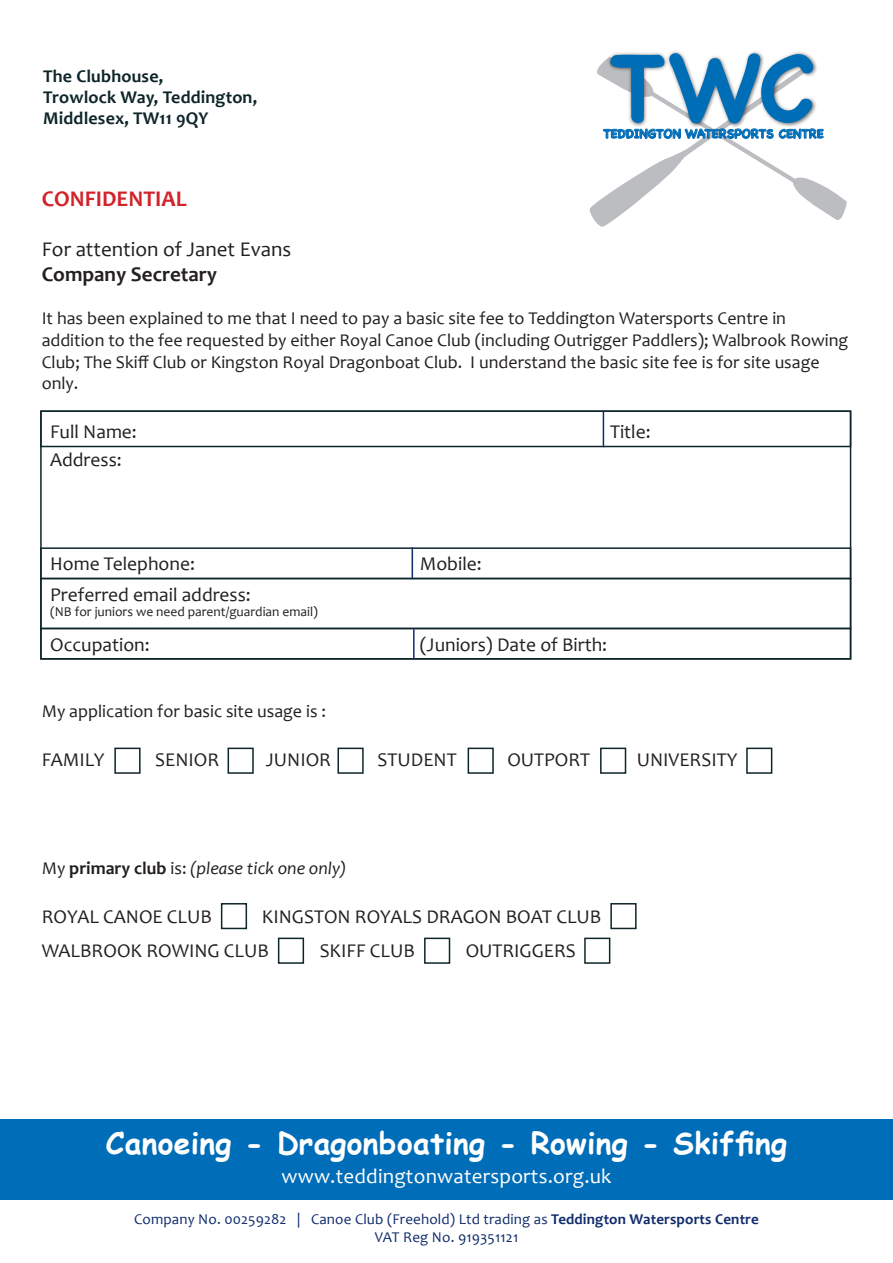
<style>
.page{position:relative;width:893px;height:1263px;background:#fff}
.page>*{position:absolute;margin:0;border:0;box-sizing:border-box;transform-origin:0 0}
.t1{font:700 30px "Comic Sans MS";letter-spacing:.01em;color:#fff}
.t2{font:700 22.5px "Candara";color:#d1232a}
.t3{font:21px "Candara";letter-spacing:.01em;color:#fff}
.t4{font:21px "Candara";color:#231f20}
.t5{font:700 21px "Candara";color:#231f20}
.t6{font:19.5px "Candara";color:#231f20}
.t7{font:18px/21.6px "Candara";color:#231f20}
.t8{font:700 18px/21px "Candara";letter-spacing:.01em;color:#0e252a}
.t9{font:italic 18px "Candara";color:#231f20}
.t10{font:15px/18px "Candara";letter-spacing:.01em;color:#102c6d;text-align:center}
.t11{font:13.5px "Candara";color:#231f20}
.t12{font:700 12.3px "Chalkboard";color:#006db7}
.s1{font-style:normal}
.s2{font-weight:700;font-style:normal}
.s3{font-weight:700}
</style>
<div class="page">
<div style="left:40px;top:410px;width:811px;height:37px;border:2px solid #0e252a"></div>
<div style="left:40px;top:547px;width:811px;height:32px;border:2px solid #0e252a"></div>
<div style="left:40px;top:628px;width:811px;height:32px;border:2px solid #0e252a"></div>
<div style="left:40px;top:578px;width:811px;height:51px;border:2px solid #0e252a"></div>
<hr style="left:603px;top:410px;width:1px;height:37px;background:#102c6d">
<hr style="left:412px;top:547px;width:1px;height:32px;background:#102c6d">
<hr style="left:413px;top:629px;width:2px;height:31px;background:#102c6d">
<svg style="left:589px;top:53px;width:258px;height:174px"></svg>
<div style="left:221px;top:903px;width:26px;height:26px;border:2px solid #0e252a"></div>
<div style="left:278px;top:937px;width:26px;height:27px;border:2px solid #0e252a"></div>
<div style="left:114px;top:748px;width:27px;height:26px;border:2px solid #0e252a"></div>
<div style="left:424px;top:937px;width:26px;height:27px;border:2px solid #0e252a"></div>
<div style="left:584px;top:937px;width:26px;height:27px;border:2px solid #0e252a"></div>
<div style="left:228px;top:748px;width:26px;height:26px;border:2px solid #0e252a"></div>
<div style="left:337px;top:748px;width:27px;height:26px;border:2px solid #0e252a"></div>
<div style="left:468px;top:748px;width:26px;height:26px;border:2px solid #0e252a"></div>
<div style="left:600px;top:748px;width:26px;height:26px;border:2px solid #0e252a"></div>
<div style="left:746px;top:748px;width:26px;height:26px;border:2px solid #0e252a"></div>
<div style="left:610px;top:903px;width:27px;height:26px;border:2px solid #0e252a"></div>
<div style="left:0;top:1119px;width:893px;height:81px;background:#006db8"></div>
<p class="t8" style="left:43px;top:66px;width:122px">The Clubhouse,</p>
<p class="t8" style="left:43px;top:87px;width:216px">Trowlock Way, Teddington,<br>Middlesex, TW11 9QY</p>
<p class="t12" style="left:603px;top:126px;width:222px">TEDDINGTON WATERSPORTS CENTRE</p>
<p class="t2" style="left:42px;top:185px;width:146px">CONFIDENTIAL</p>
<p class="t4" style="left:42px;top:236px;width:251px">For attention of Janet Evans</p>
<p class="t5" style="left:42px;top:262px;width:177px">Company Secretary</p>
<p class="t7" style="left:42px;top:308px;width:808px">It has been explained to me that I need to pay a basic site fee to Teddington Watersports Centre in addition to the fee requested by either Royal Canoe Club (including Outrigger Paddlers); Walbrook Rowing Club; The Skiff Club or Kingston Royal Dragonboat Club. I understand the basic site fee is for site usage only.</p>
<p class="t6" style="left:50px;top:420px;width:88px">Full Name:</p>
<p class="t6" style="left:610px;top:420px;width:42px">Title:</p>
<p class="t6" style="left:50px;top:448px;width:73px">Address:</p>
<p class="t6" style="left:50px;top:552px;width:146px">Home Telephone:</p>
<p class="t6" style="left:420px;top:552px;width:64px">Mobile:</p>
<p class="t6" style="left:50px;top:583px;width:202px">Preferred email address:</p>
<p class="t11" style="left:50px;top:604px;width:269px">(NB for juniors we need parent/guardian email)</p>
<p class="t6" style="left:50px;top:633px;width:101px">Occupation:</p>
<p class="t6" style="left:420px;top:633px;width:189px">(Juniors) Date of Birth:</p>
<p class="t7" style="left:42px;top:701px;width:286px">My application for basic site usage is :</p>
<p class="t6" style="left:42px;top:748px;width:64px">FAMILY</p>
<p class="t6" style="left:155px;top:748px;width:65px">SENIOR</p>
<p class="t6" style="left:266px;top:748px;width:67px">JUNIOR</p>
<p class="t6" style="left:378px;top:748px;width:80px">STUDENT</p>
<p class="t6" style="left:507px;top:748px;width:84px">OUTPORT</p>
<p class="t6" style="left:637px;top:748px;width:102px">UNIVERSITY</p>
<p class="t9" style="left:42px;top:857px;width:306px"><span class="s1">My</span> <span class="s2">primary club</span> <span class="s1">is:</span> (please tick one only)</p>
<p class="t6" style="left:42px;top:904px;width:172px">ROYAL CANOE CLUB</p>
<p class="t6" style="left:262px;top:904px;width:341px">KINGSTON ROYALS DRAGON BOAT CLUB</p>
<p class="t6" style="left:42px;top:939px;width:229px">WALBROOK ROWING CLUB</p>
<p class="t6" style="left:320px;top:939px;width:97px">SKIFF CLUB</p>
<p class="t6" style="left:466px;top:939px;width:112px">OUTRIGGERS</p>
<p class="t1" style="left:106px;top:1121px;width:683px">Canoeing - Dragonboating - Rowing - Skiffing</p>
<p class="t3" style="left:281px;top:1163px;width:332px">www.teddingtonwatersports.org.uk</p>
<p class="t10" style="left:134px;top:1210px;width:626px">Company No. 00259282 | Canoe Club (Freehold) Ltd trading as <span class="s3">Teddington Watersports Centre<br></span>VAT Reg No. 919351121</p>
</div>
